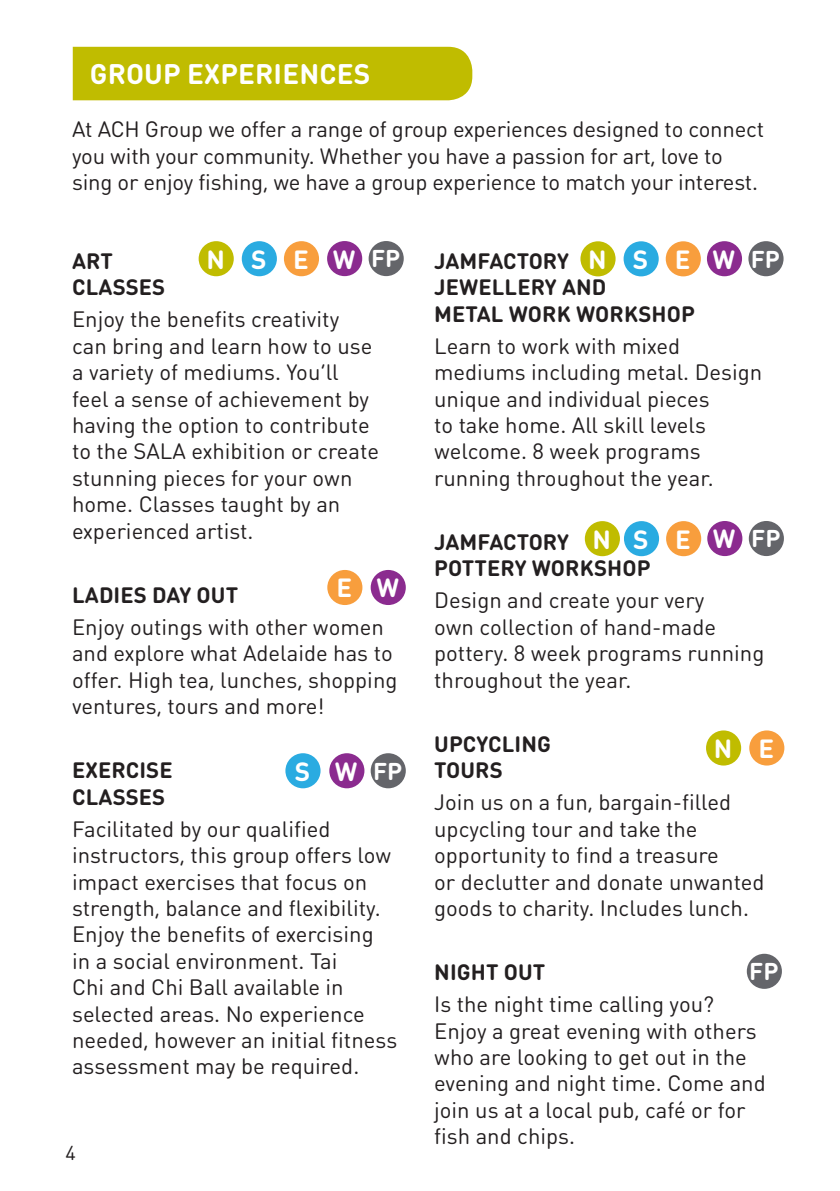
<style>
.page{position:relative;width:840px;height:1191px;background:#fff}
.page>*{position:absolute;margin:0;border:0;box-sizing:border-box;transform-origin:0 0}
.t1{font:700 28px "DIN Round OT";letter-spacing:.005em;color:#fff}
.t2{font:700 26px "DIN Round OT";color:#fff}
.t3{font:700 24px "DIN Round OT";color:#fff}
.t4{font:22px/26.4px "DIN Round OT";color:#231f20}
.t5{font:700 22px/26.4px "DIN Round OT";letter-spacing:.005em;color:#231f20}
.t6{font:20px "DIN Round OT";color:#231f20}
</style>
<div class="page">
<div style="left:73px;top:47px;width:399px;height:53px;background:#c0bc00"></div>
<div style="left:705px;top:730px;width:35px;height:35px;background:#c0bc00;border-radius:50%"></div>
<div style="left:748px;top:730px;width:36px;height:35px;background:#f89e3d;border-radius:50%"></div>
<div style="left:327px;top:570px;width:35px;height:35px;background:#f89e3d;border-radius:50%"></div>
<div style="left:285px;top:753px;width:35px;height:35px;background:#2aabe1;border-radius:50%"></div>
<div style="left:329px;top:753px;width:35px;height:35px;background:#8b2b8f;border-radius:50%"></div>
<div style="left:370px;top:753px;width:35px;height:35px;background:#64656a;border-radius:50%"></div>
<div style="left:198px;top:241px;width:36px;height:35px;background:#c0bc00;border-radius:50%"></div>
<div style="left:584px;top:521px;width:35px;height:35px;background:#c0bc00;border-radius:50%"></div>
<div style="left:580px;top:241px;width:35px;height:35px;background:#c0bc00;border-radius:50%"></div>
<div style="left:284px;top:241px;width:35px;height:35px;background:#f89e3d;border-radius:50%"></div>
<div style="left:665px;top:521px;width:35px;height:35px;background:#f89e3d;border-radius:50%"></div>
<div style="left:665px;top:241px;width:35px;height:35px;background:#f89e3d;border-radius:50%"></div>
<div style="left:242px;top:241px;width:35px;height:35px;background:#2aabe1;border-radius:50%"></div>
<div style="left:623px;top:521px;width:35px;height:35px;background:#2aabe1;border-radius:50%"></div>
<div style="left:623px;top:241px;width:35px;height:35px;background:#2aabe1;border-radius:50%"></div>
<div style="left:327px;top:241px;width:35px;height:35px;background:#8b2b8f;border-radius:50%"></div>
<div style="left:706px;top:521px;width:36px;height:35px;background:#8b2b8f;border-radius:50%"></div>
<div style="left:706px;top:241px;width:35px;height:35px;background:#8b2b8f;border-radius:50%"></div>
<div style="left:368px;top:241px;width:35px;height:35px;background:#64656a;border-radius:50%"></div>
<div style="left:748px;top:521px;width:35px;height:35px;background:#64656a;border-radius:50%"></div>
<div style="left:748px;top:241px;width:35px;height:35px;background:#64656a;border-radius:50%"></div>
<div style="left:746px;top:953px;width:35px;height:35px;background:#64656a;border-radius:50%"></div>
<div style="left:370px;top:570px;width:35px;height:35px;background:#8b2b8f;border-radius:50%"></div>
<p class="t1" style="left:90px;top:56px;width:282px">GROUP EXPERIENCES</p>
<p class="t4" style="left:72px;top:116px;width:693px">At ACH Group we offer a range of group experiences designed to connect you with your community. Whether you have a passion for art, love to sing or enjoy fishing, we have a group experience to match your interest.</p>
<p class="t2" style="left:332px;top:242px;width:24px">W</p>
<p class="t2" style="left:632px;top:242px;width:17px">S</p>
<p class="t2" style="left:251px;top:242px;width:17px">S</p>
<p class="t2" style="left:674px;top:242px;width:17px">E</p>
<p class="t2" style="left:206px;top:242px;width:20px">N</p>
<p class="t3" style="left:371px;top:243px;width:31px">FP</p>
<p class="t2" style="left:712px;top:242px;width:24px">W</p>
<p class="t2" style="left:293px;top:242px;width:17px">E</p>
<p class="t2" style="left:588px;top:242px;width:20px">N</p>
<p class="t3" style="left:750px;top:243px;width:31px">FP</p>
<p class="t5" style="left:434px;top:247px;width:262px">JAMFACTORY<br>JEWELLERY AND<br>METAL WORK WORKSHOP</p>
<p class="t4" style="left:434px;top:332px;width:329px">Learn to work with mixed mediums including metal. Design unique and individual pieces<br>to take home. All skill levels welcome. 8 week programs running throughout the year.</p>
<p class="t5" style="left:72px;top:247px;width:95px">ART<br>CLASSES</p>
<p class="t4" style="left:72px;top:306px;width:308px">Enjoy the benefits creativity can bring and learn how to use a variety of mediums. You’ll feel a sense of achievement by having the option to contribute to the SALA exhibition or create stunning pieces for your own home. Classes taught by an experienced artist.</p>
<p class="t2" style="left:712px;top:522px;width:24px">W</p>
<p class="t2" style="left:633px;top:522px;width:17px">S</p>
<p class="t2" style="left:592px;top:522px;width:20px">N</p>
<p class="t2" style="left:675px;top:522px;width:17px">E</p>
<p class="t3" style="left:750px;top:523px;width:31px">FP</p>
<p class="t5" style="left:434px;top:528px;width:218px">JAMFACTORY<br>POTTERY WORKSHOP</p>
<p class="t4" style="left:434px;top:587px;width:331px">Design and create your very<br>own collection of hand-made pottery. 8 week programs running throughout the year.</p>
<p class="t2" style="left:376px;top:571px;width:24px">W</p>
<p class="t2" style="left:336px;top:571px;width:17px">E</p>
<p class="t5" style="left:72px;top:581px;width:167px">LADIES DAY OUT</p>
<p class="t4" style="left:72px;top:613px;width:327px">Enjoy outings with other women and explore what Adelaide has to offer. High tea, lunches, shopping ventures, tours and more!</p>
<p class="t2" style="left:294px;top:754px;width:17px">S</p>
<p class="t2" style="left:335px;top:754px;width:24px">W</p>
<p class="t3" style="left:373px;top:755px;width:31px">FP</p>
<p class="t5" style="left:72px;top:756px;width:102px">EXERCISE<br>CLASSES</p>
<p class="t4" style="left:72px;top:815px;width:326px">Facilitated by our qualified instructors, this group offers low impact exercises that focus on strength, balance and flexibility.<br>Enjoy the benefits of exercising in a social environment. Tai<br>Chi and Chi Ball available in selected areas. No experience needed, however an initial fitness assessment may be required.</p>
<p class="t6" style="left:65px;top:1140px;width:12px">4</p>
<p class="t5" style="left:434px;top:730px;width:118px">UPCYCLING<br>TOURS</p>
<p class="t4" style="left:434px;top:789px;width:332px">Join us on a fun, bargain-filled upcycling tour and take the opportunity to find a treasure<br>or declutter and donate unwanted goods to charity. Includes lunch.</p>
<p class="t2" style="left:713px;top:731px;width:20px">N</p>
<p class="t2" style="left:758px;top:731px;width:17px">E</p>
<p class="t3" style="left:748px;top:955px;width:31px">FP</p>
<p class="t5" style="left:434px;top:958px;width:113px">NIGHT OUT</p>
<p class="t4" style="left:434px;top:990px;width:333px">Is the night time calling you?<br>Enjoy a great evening with others who are looking to get out in the evening and night time. Come and join us at a local pub, café or for fish and chips.</p>
</div>
